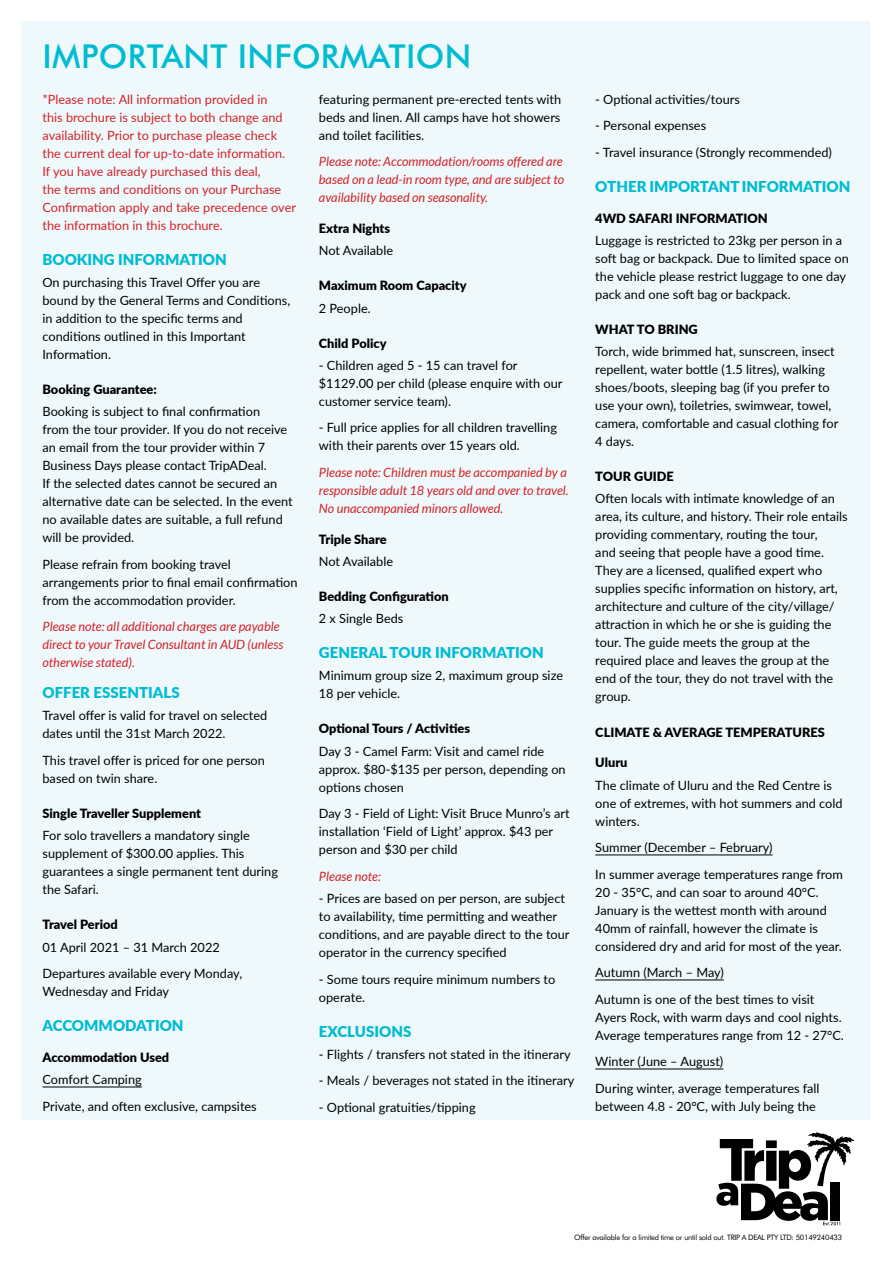
<style>
.page{position:relative;width:893px;height:1263px;background:#fff}
.page>*{position:absolute;margin:0;border:0;box-sizing:border-box;transform-origin:0 0}
.t1{font:500 33px "Futura BT";letter-spacing:.01em;color:#00bcd3}
.t2{font:900 15px "Lato";color:#00bcd3}
.t3{font:12.75px/18px "Lato";color:#000}
.t4{font:italic 12.75px/18px "Lato";color:#d2232a}
.t5{font:12.75px/18px "Lato";color:#d2232a}
.t6{font:900 12.75px "Lato";color:#000}
.t7{font:7.5px "Futura BT";letter-spacing:-.03em;color:#000}
</style>
<div class="page">
<div style="left:21px;top:21px;width:849px;height:1098px;background:#eff8fa"></div>
<svg style="left:716px;top:1132px;width:138px;height:93px"></svg>
<hr style="left:43px;top:1087px;width:99px;height:1px;background:#000">
<hr style="left:595px;top:855px;width:178px;height:1px;background:#000">
<hr style="left:595px;top:980px;width:129px;height:1px;background:#000">
<hr style="left:595px;top:1069px;width:128px;height:1px;background:#000">
<h1 class="t1" style="left:43px;top:36px;width:430px">IMPORTANT INFORMATION</h1>
<p class="t5" style="left:43px;top:90px;width:255px">*Please note: All information provided in<br>this brochure is subject to both change and availability. Prior to purchase please check the current deal for up-to-date information.<br>If you have already purchased this deal,<br>the terms and conditions on your Purchase Confirmation apply and take precedence over the information in this brochure.</p>
<p class="t2" style="left:43px;top:248px;width:186px">BOOKING INFORMATION</p>
<p class="t3" style="left:43px;top:273px;width:249px">On purchasing this Travel Offer you are bound by the General Terms and Conditions, in addition to the specific terms and conditions outlined in this Important Information.</p>
<p class="t6" style="left:43px;top:380px;width:116px">Booking Guarantee:</p>
<p class="t3" style="left:43px;top:402px;width:252px">Booking is subject to final confirmation<br>from the tour provider. If you do not receive an email from the tour provider within 7<br>Business Days please contact TripADeal.<br>If the selected dates cannot be secured an alternative date can be selected. In the event no available dates are suitable, a full refund will be provided.</p>
<p class="t3" style="left:43px;top:555px;width:257px">Please refrain from booking travel arrangements prior to final email confirmation from the accommodation provider.</p>
<p class="t4" style="left:43px;top:618px;width:242px">Please note: all additional charges are payable direct to your Travel Consultant in AUD (unless otherwise stated).</p>
<p class="t2" style="left:43px;top:681px;width:139px">OFFER ESSENTIALS</p>
<p class="t3" style="left:43px;top:706px;width:226px">Travel offer is valid for travel on selected dates until the 31st March 2022.</p>
<p class="t3" style="left:43px;top:751px;width:224px">This travel offer is priced for one person based on twin share.</p>
<p class="t6" style="left:43px;top:804px;width:160px">Single Traveller Supplement</p>
<p class="t3" style="left:43px;top:826px;width:237px">For solo travellers a mandatory single supplement of $300.00 applies. This guarantees a single permanent tent during the Safari.</p>
<p class="t6" style="left:43px;top:915px;width:77px">Travel Period</p>
<p class="t3" style="left:43px;top:933px;width:201px;line-height:26.5px">01 April 2021 – 31 March 2022<br>Departures available every Monday,</p>
<p class="t3" style="left:43px;top:982px;width:128px">Wednesday and Friday</p>
<p class="t2" style="left:43px;top:1014px;width:143px">ACCOMMODATION</p>
<p class="t6" style="left:43px;top:1047px;width:128px">Accommodation Used</p>
<p class="t3" style="left:43px;top:1065px;width:216px;line-height:26.5px">Comfort Camping<br>Private, and often exclusive, campsites</p>
<p class="t3" style="left:319px;top:90px;width:244px;text-align:justify">featuring permanent pre-erected tents with beds and linen. All camps have hot showers and toilet facilities.</p>
<p class="t4" style="left:319px;top:153px;width:247px;text-align:justify">Please note: Accommodation/rooms offered are based on a lead-in room type, and are subject to availability based on seasonality.</p>
<p class="t6" style="left:319px;top:219px;width:73px">Extra Nights</p>
<p class="t3" style="left:319px;top:241px;width:76px">Not Available</p>
<p class="t6" style="left:319px;top:276px;width:149px">Maximum Room Capacity</p>
<p class="t3" style="left:319px;top:298px;width:53px">2 People.</p>
<p class="t6" style="left:319px;top:333px;width:69px">Child Policy</p>
<p class="t3" style="left:319px;top:356px;width:245px">- Children aged 5 - 15 can travel for $1129.00 per child (please enquire with our customer service team).</p>
<p class="t3" style="left:319px;top:418px;width:240px">- Full price applies for all children travelling with their parents over 15 years old.</p>
<p class="t4" style="left:319px;top:464px;width:251px">Please note: Children must be accompanied by a responsible adult 18 years old and over to travel.<br>No unaccompanied minors allowed.</p>
<p class="t6" style="left:319px;top:529px;width:69px">Triple Share</p>
<p class="t3" style="left:319px;top:552px;width:76px">Not Available</p>
<p class="t6" style="left:319px;top:587px;width:131px">Bedding Configuration</p>
<p class="t3" style="left:319px;top:609px;width:86px">2 x Single Beds</p>
<p class="t2" style="left:319px;top:641px;width:226px">GENERAL TOUR INFORMATION</p>
<p class="t3" style="left:319px;top:666px;width:246px">Minimum group size 2, maximum group size<br>18 per vehicle.</p>
<p class="t6" style="left:319px;top:719px;width:153px">Optional Tours / Activities</p>
<p class="t3" style="left:319px;top:741px;width:248px">Day 3 - Camel Farm: Visit and camel ride approx. $80-$135 per person, depending on options chosen</p>
<p class="t3" style="left:319px;top:804px;width:252px">Day 3 - Field of Light: Visit Bruce Munro’s art installation ‘Field of Light’ approx. $43 per person and $30 per child</p>
<p class="t4" style="left:319px;top:867px;width:63px">Please note:</p>
<p class="t3" style="left:319px;top:889px;width:252px">- Prices are based on per person, are subject to availability, time permitting and weather conditions, and are payable direct to the tour operator in the currency specified</p>
<p class="t3" style="left:319px;top:969px;width:238px">- Some tours require minimum numbers to operate.</p>
<p class="t2" style="left:319px;top:1020px;width:94px">EXCLUSIONS</p>
<p class="t3" style="left:319px;top:1044px;width:253px">- Flights / transfers not stated in the itinerary</p>
<p class="t3" style="left:319px;top:1071px;width:257px">- Meals / beverages not stated in the itinerary</p>
<p class="t3" style="left:319px;top:1098px;width:158px">- Optional gratuities/tipping</p>
<p class="t3" style="left:595px;top:90px;width:146px">- Optional activities/tours</p>
<p class="t3" style="left:595px;top:116px;width:112px">- Personal expenses</p>
<p class="t3" style="left:595px;top:143px;width:238px">- Travel insurance (Strongly recommended)</p>
<p class="t2" style="left:595px;top:175px;width:257px">OTHER IMPORTANT INFORMATION</p>
<p class="t6" style="left:595px;top:208px;width:174px">4WD SAFARI INFORMATION</p>
<p class="t3" style="left:595px;top:231px;width:255px">Luggage is restricted to 23kg per person in a soft bag or backpack. Due to limited space on the vehicle please restrict luggage to one day pack and one soft bag or backpack.</p>
<p class="t6" style="left:595px;top:320px;width:104px">WHAT TO BRING</p>
<p class="t3" style="left:595px;top:342px;width:245px">Torch, wide brimmed hat, sunscreen, insect repellent, water bottle (1.5 litres), walking shoes/boots, sleeping bag (if you prefer to use your own), toiletries, swimwear, towel, camera, comfortable and casual clothing for 4 days.</p>
<p class="t6" style="left:595px;top:467px;width:80px">TOUR GUIDE</p>
<p class="t3" style="left:595px;top:489px;width:254px">Often locals with intimate knowledge of an area, its culture, and history. Their role entails providing commentary, routing the tour,<br>and seeing that people have a good time.<br>They are a licensed, qualified expert who supplies specific information on history, art, architecture and culture of the city/village/ attraction in which he or she is guiding the tour. The guide meets the group at the required place and leaves the group at the end of the tour, they do not travel with the group.</p>
<p class="t6" style="left:595px;top:722px;width:231px">CLIMATE &amp; AVERAGE TEMPERATURES</p>
<p class="t6" style="left:595px;top:753px;width:34px">Uluru</p>
<p class="t3" style="left:595px;top:775px;width:249px">The climate of Uluru and the Red Centre is one of extremes, with hot summers and cold winters.</p>
<p class="t3" style="left:595px;top:833px;width:249px;line-height:26.5px">Summer (December – February)<br>In summer average temperatures range from</p>
<p class="t3" style="left:595px;top:882px;width:248px">20 - 35°C, and can soar to around 40°C.<br>January is the wettest month with around 40mm of rainfall, however the climate is considered dry and arid for most of the year.</p>
<p class="t3" style="left:595px;top:959px;width:221px;line-height:26.5px">Autumn (March – May)<br>Autumn is one of the best times to visit</p>
<p class="t3" style="left:595px;top:1007px;width:250px">Ayers Rock, with warm days and cool nights.<br>Average temperatures range from 12 - 27°C.</p>
<p class="t3" style="left:595px;top:1048px;width:226px;line-height:26.5px">Winter (June – August)<br>During winter, average temperatures fall</p>
<p class="t3" style="left:595px;top:1096px;width:222px">between 4.8 - 20°C, with July being the</p>
<p class="t7" style="left:574px;top:1232px;width:269px">Offer available for a limited time or until sold out. TRIP A DEAL PTY LTD: 50149240433</p>
</div>
